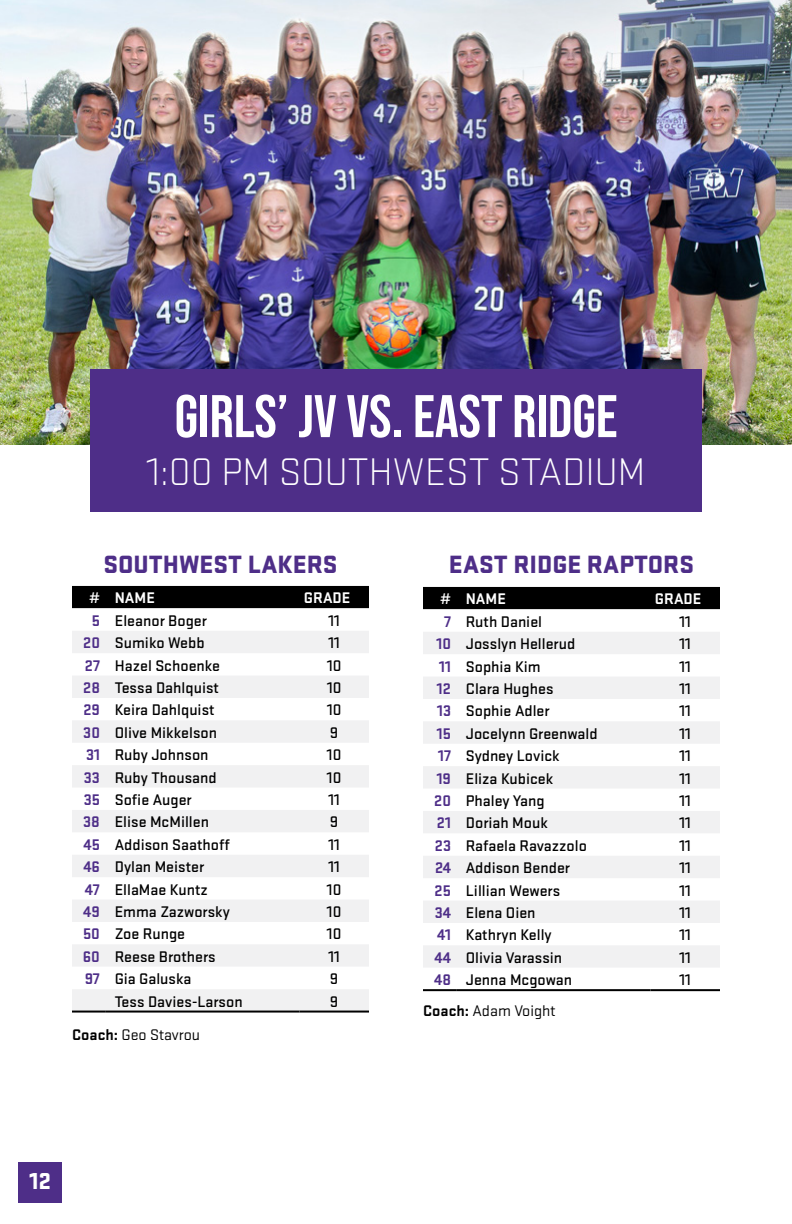
<style>
.page{position:relative;width:792px;height:1224px;background:#fff}
.page>*{position:absolute;margin:0;border:0;box-sizing:border-box;transform-origin:0 0}
.t1{font:700 60px "Bebas Neue Pro";color:#fff}
.t2{font:300 40px "Stratum 1";color:#fff}
.t3{font:900 26px "Stratum 1";color:#4e2e88}
.t4{font:900 24px "Stratum 1";color:#fff}
.t5{font:500 16px "Stratum 1";color:#000}
.t6{font:16px "Stratum 1";color:#000}
.t7{font:700 16px "Stratum 1";color:#fff}
.s1{font-weight:700;color:#4e2e88}
.s2{font-weight:700}
</style>
<div class="page">
<div style="left:19px;top:1162px;width:43px;height:40px;background:#4e2e88"></div>
<div style="left:423px;top:587px;width:297px;height:22px;background:#000"></div>
<div style="left:423px;top:632px;width:297px;height:22px;background:#f1f1f2"></div>
<div style="left:423px;top:677px;width:297px;height:22px;background:#f1f1f2"></div>
<svg style="left:423px;top:722px;width:297px;height:245px;fill:#f1f1f2"></svg>
<hr style="left:423px;top:989px;width:34px;height:2px;background:#000">
<hr style="left:457px;top:989px;width:194px;height:2px;background:#000">
<hr style="left:651px;top:989px;width:69px;height:2px;background:#000">
<div style="left:72px;top:586px;width:297px;height:22px;background:#000"></div>
<div style="left:72px;top:631px;width:297px;height:22px;background:#f1f1f2"></div>
<div style="left:72px;top:676px;width:297px;height:22px;background:#f1f1f2"></div>
<svg style="left:72px;top:721px;width:297px;height:290px;fill:#f1f1f2"></svg>
<svg style="left:72px;top:967px;width:297px;height:22px"></svg>
<hr style="left:72px;top:1011px;width:34px;height:2px;background:#000">
<hr style="left:106px;top:1011px;width:194px;height:2px;background:#000">
<hr style="left:300px;top:1011px;width:69px;height:2px;background:#000">
<img style="left:0;top:0;width:792px;height:445px">
<div style="left:90px;top:369px;width:612px;height:143px;background:#4e2e88"></div>
<h1 class="t1" style="left:175px;top:382px;width:444px">GIRLS’ JV VS. EAST RIDGE</h1>
<h2 class="t2" style="left:147px;top:448px;width:500px">1:00 PM SOUTHWEST STADIUM</h2>
<h3 class="t3" style="left:104px;top:545px;width:235px">SOUTHWEST LAKERS</h3>
<p class="t7" style="left:89px;top:587px;width:67px"># NAME</p>
<p class="t7" style="left:304px;top:587px;width:48px">GRADE</p>
<p class="t5" style="left:92px;top:610px;width:117px"><span class="s1">5</span> Eleanor Boger</p>
<p class="t5" style="left:329px;top:610px;width:13px">11</p>
<p class="t5" style="left:83px;top:632px;width:123px"><span class="s1">20</span> Sumiko Webb</p>
<p class="t5" style="left:329px;top:632px;width:13px">11</p>
<p class="t5" style="left:85px;top:654px;width:137px"><span class="s1">27</span> Hazel Schoenke</p>
<p class="t5" style="left:327px;top:654px;width:16px">10</p>
<p class="t5" style="left:83px;top:677px;width:137px"><span class="s1">28</span> Tessa Dahlquist</p>
<p class="t5" style="left:327px;top:677px;width:16px">10</p>
<p class="t5" style="left:83px;top:699px;width:133px"><span class="s1">29</span> Keira Dahlquist</p>
<p class="t5" style="left:327px;top:699px;width:16px">10</p>
<p class="t5" style="left:83px;top:722px;width:135px"><span class="s1">30</span> Olive Mikkelson</p>
<p class="t5" style="left:330px;top:722px;width:10px">9</p>
<p class="t5" style="left:86px;top:744px;width:124px"><span class="s1">31</span> Ruby Johnson</p>
<p class="t5" style="left:327px;top:744px;width:16px">10</p>
<p class="t5" style="left:84px;top:766px;width:134px"><span class="s1">33</span> Ruby Thousand</p>
<p class="t5" style="left:327px;top:766px;width:16px">10</p>
<p class="t5" style="left:84px;top:789px;width:110px"><span class="s1">35</span> Sofie Auger</p>
<p class="t5" style="left:328px;top:789px;width:13px">11</p>
<p class="t5" style="left:83px;top:811px;width:127px"><span class="s1">38</span> Elise McMillen</p>
<p class="t5" style="left:330px;top:811px;width:10px">9</p>
<p class="t5" style="left:84px;top:834px;width:148px"><span class="s1">45</span> Addison Saathoff</p>
<p class="t5" style="left:328px;top:834px;width:13px">11</p>
<p class="t5" style="left:83px;top:856px;width:122px"><span class="s1">46</span> Dylan Meister</p>
<p class="t5" style="left:328px;top:856px;width:13px">11</p>
<p class="t5" style="left:85px;top:878px;width:125px"><span class="s1">47</span> EllaMae Kuntz</p>
<p class="t5" style="left:327px;top:878px;width:16px">10</p>
<p class="t5" style="left:83px;top:901px;width:148px"><span class="s1">49</span> Emma Zazworsky</p>
<p class="t5" style="left:327px;top:901px;width:16px">10</p>
<p class="t5" style="left:83px;top:923px;width:104px"><span class="s1">50</span> Zoe Runge</p>
<p class="t5" style="left:327px;top:923px;width:16px">10</p>
<p class="t5" style="left:83px;top:946px;width:134px"><span class="s1">60</span> Reese Brothers</p>
<p class="t5" style="left:328px;top:946px;width:13px">11</p>
<p class="t5" style="left:85px;top:968px;width:108px"><span class="s1">97</span> Gia Galuska</p>
<p class="t5" style="left:330px;top:968px;width:10px">9</p>
<p class="t5" style="left:115px;top:990px;width:129px">Tess Davies-Larson</p>
<p class="t5" style="left:330px;top:990px;width:10px">9</p>
<p class="t6" style="left:72px;top:1024px;width:130px"><span class="s2">Coach:</span> Geo Stavrou</p>
<h3 class="t3" style="left:449px;top:545px;width:247px">EAST RIDGE RAPTORS</h3>
<p class="t7" style="left:440px;top:588px;width:67px"># NAME</p>
<p class="t7" style="left:655px;top:588px;width:48px">GRADE</p>
<p class="t5" style="left:444px;top:611px;width:100px"><span class="s1">7</span> Ruth Daniel</p>
<p class="t5" style="left:680px;top:611px;width:13px">11</p>
<p class="t5" style="left:436px;top:633px;width:140px"><span class="s1">10</span> Josslyn Hellerud</p>
<p class="t5" style="left:680px;top:633px;width:13px">11</p>
<p class="t5" style="left:439px;top:655px;width:103px"><span class="s1">11</span> Sophia Kim</p>
<p class="t5" style="left:680px;top:655px;width:13px">11</p>
<p class="t5" style="left:437px;top:678px;width:118px"><span class="s1">12</span> Clara Hughes</p>
<p class="t5" style="left:680px;top:678px;width:13px">11</p>
<p class="t5" style="left:437px;top:700px;width:114px"><span class="s1">13</span> Sophie Adler</p>
<p class="t5" style="left:680px;top:700px;width:13px">11</p>
<p class="t5" style="left:437px;top:723px;width:162px"><span class="s1">15</span> Jocelynn Greenwald</p>
<p class="t5" style="left:680px;top:723px;width:13px">11</p>
<p class="t5" style="left:438px;top:745px;width:123px"><span class="s1">17</span> Sydney Lovick</p>
<p class="t5" style="left:680px;top:745px;width:13px">11</p>
<p class="t5" style="left:437px;top:767px;width:118px"><span class="s1">19</span> Eliza Kubicek</p>
<p class="t5" style="left:680px;top:767px;width:13px">11</p>
<p class="t5" style="left:434px;top:790px;width:112px"><span class="s1">20</span> Phaley Yang</p>
<p class="t5" style="left:680px;top:790px;width:13px">11</p>
<p class="t5" style="left:437px;top:812px;width:113px"><span class="s1">21</span> Doriah Mouk</p>
<p class="t5" style="left:680px;top:812px;width:13px">11</p>
<p class="t5" style="left:435px;top:835px;width:154px"><span class="s1">23</span> Rafaela Ravazzolo</p>
<p class="t5" style="left:680px;top:835px;width:13px">11</p>
<p class="t5" style="left:435px;top:857px;width:137px"><span class="s1">24</span> Addison Bender</p>
<p class="t5" style="left:680px;top:857px;width:13px">11</p>
<p class="t5" style="left:435px;top:879px;width:127px"><span class="s1">25</span> Lillian Wewers</p>
<p class="t5" style="left:680px;top:879px;width:13px">11</p>
<p class="t5" style="left:435px;top:902px;width:102px"><span class="s1">34</span> Elena Oien</p>
<p class="t5" style="left:680px;top:902px;width:13px">11</p>
<p class="t5" style="left:437px;top:924px;width:116px"><span class="s1">41</span> Kathryn Kelly</p>
<p class="t5" style="left:680px;top:924px;width:13px">11</p>
<p class="t5" style="left:434px;top:947px;width:129px"><span class="s1">44</span> Olivia Varassin</p>
<p class="t5" style="left:680px;top:947px;width:13px">11</p>
<p class="t5" style="left:434px;top:969px;width:139px"><span class="s1">48</span> Jenna Mcgowan</p>
<p class="t5" style="left:680px;top:969px;width:13px">11</p>
<p class="t6" style="left:423px;top:1001px;width:134px"><span class="s2">Coach:</span> Adam Voight</p>
<h3 class="t4" style="left:30px;top:1164px;width:23px">12</h3>
</div>
